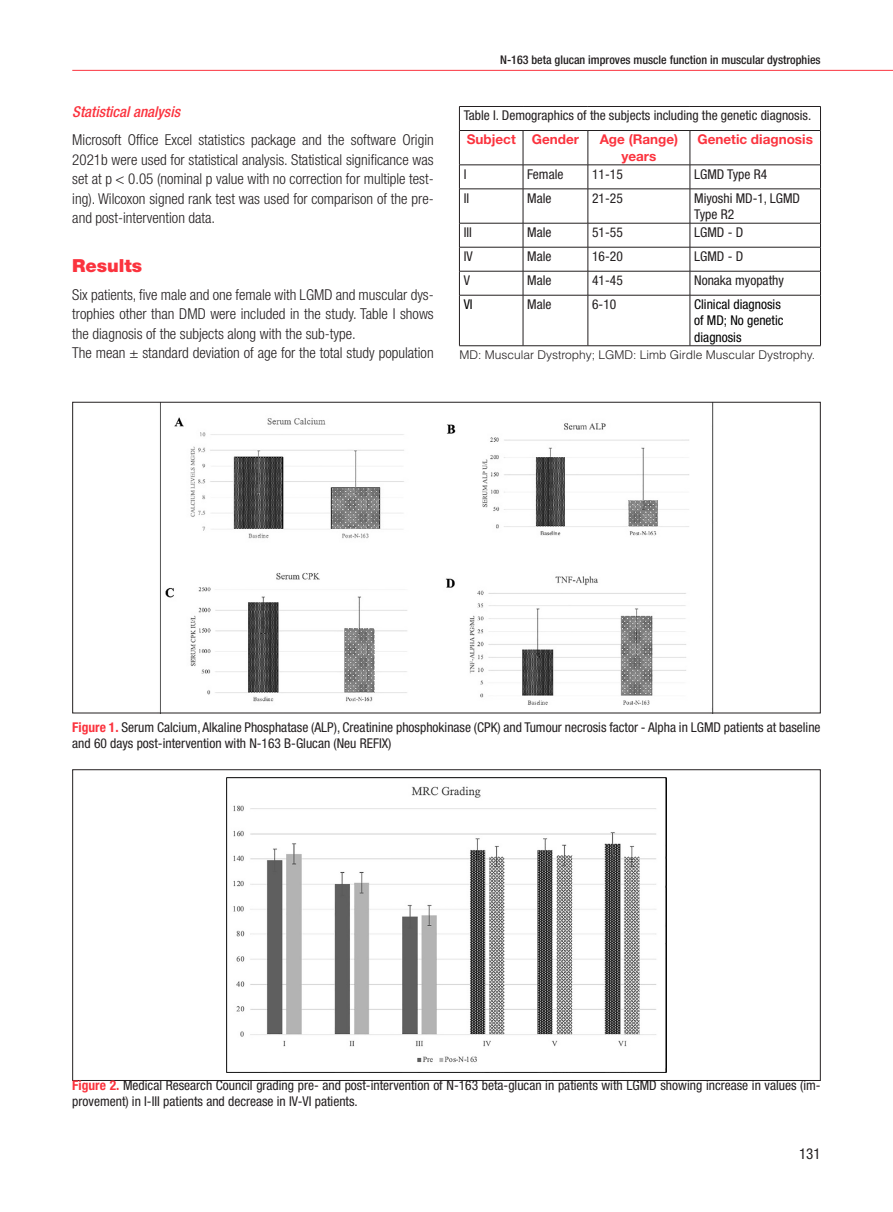
<style>
.page{position:relative;width:893px;height:1212px;background:#fff}
.page>*{position:absolute;margin:0;border:0;box-sizing:border-box;transform-origin:0 0}
.CAPITOLO{font:900 18px "Helvetica Neue LT Std";color:#fb333e}
.TESTO_base{font:300 condensed 15px/19.5px "Helvetica Neue LT Std";color:#231f20;text-align:justify}
.PARAGRAFO{font:italic 500 condensed 15px "Helvetica Neue LT Std";color:#fb333e}
.t1{font:condensed 15px "Helvetica Neue LT Std";color:#231f20}
.FIG_dida{font:condensed 13.5px/16.2px "Helvetica Neue LT Std";color:#231f20}
.TAB_testo{font:condensed 13.5px/16.2px "Helvetica Neue LT Std";color:#231f20}
.TAB_intest_01{font:700 13.5px/16.2px "Helvetica Neue LT Std";color:#fb333e;text-align:center}
.TAB_testo-2{font:condensed 13.5px/16.2px "Helvetica Neue LT Std";color:#000}
.t2{font:500 condensed 12px "Helvetica Neue LT Std";color:#231f20}
.TAB_note{font:300 12px "Helvetica LT Std";color:#231f20}
.s1{font-weight:700;color:#fb333e}
</style>
<div class="page">
<hr style="left:72px;top:70px;width:821px;height:1px;background:#fb333e">
<svg style="left:459px;top:131px;width:361px;height:216px"></svg>
<hr style="left:523px;top:131px;width:1px;height:34px;background:#231f20">
<hr style="left:588px;top:131px;width:1px;height:34px;background:#231f20">
<hr style="left:690px;top:131px;width:1px;height:34px;background:#231f20">
<svg style="left:523px;top:166px;width:1px;height:23px"></svg>
<svg style="left:588px;top:166px;width:1px;height:23px"></svg>
<svg style="left:690px;top:166px;width:1px;height:23px"></svg>
<hr style="left:459px;top:189px;width:64px;height:1px;background:#231f20">
<hr style="left:523px;top:189px;width:65px;height:1px;background:#231f20">
<hr style="left:523px;top:189px;width:1px;height:34px;background:#231f20">
<hr style="left:588px;top:189px;width:102px;height:1px;background:#231f20">
<hr style="left:588px;top:189px;width:1px;height:34px;background:#231f20">
<hr style="left:690px;top:189px;width:131px;height:1px;background:#231f20">
<hr style="left:690px;top:189px;width:1px;height:34px;background:#231f20">
<hr style="left:459px;top:223px;width:64px;height:1px;background:#231f20">
<hr style="left:523px;top:223px;width:65px;height:1px;background:#231f20">
<hr style="left:588px;top:223px;width:102px;height:1px;background:#231f20">
<hr style="left:690px;top:223px;width:131px;height:1px;background:#231f20">
<hr style="left:459px;top:247px;width:64px;height:1px;background:#231f20">
<hr style="left:523px;top:247px;width:65px;height:1px;background:#231f20">
<hr style="left:588px;top:247px;width:102px;height:1px;background:#231f20">
<hr style="left:690px;top:247px;width:131px;height:1px;background:#231f20">
<hr style="left:459px;top:271px;width:64px;height:1px;background:#231f20">
<hr style="left:523px;top:271px;width:65px;height:1px;background:#231f20">
<svg style="left:523px;top:223px;width:1px;height:72px"></svg>
<hr style="left:588px;top:271px;width:102px;height:1px;background:#231f20">
<svg style="left:588px;top:223px;width:1px;height:72px"></svg>
<hr style="left:690px;top:271px;width:131px;height:1px;background:#231f20">
<svg style="left:690px;top:223px;width:1px;height:72px"></svg>
<hr style="left:459px;top:295px;width:64px;height:1px;background:#231f20">
<hr style="left:523px;top:295px;width:65px;height:1px;background:#231f20">
<hr style="left:523px;top:295px;width:1px;height:51px;background:#231f20">
<hr style="left:588px;top:295px;width:102px;height:1px;background:#231f20">
<hr style="left:588px;top:295px;width:1px;height:51px;background:#231f20">
<hr style="left:690px;top:295px;width:131px;height:1px;background:#231f20">
<hr style="left:690px;top:295px;width:1px;height:51px;background:#231f20">
<hr style="left:459px;top:106px;width:64px;height:1px;background:#231f20">
<svg style="left:459px;top:107px;width:1px;height:23px"></svg>
<hr style="left:523px;top:106px;width:65px;height:1px;background:#231f20">
<hr style="left:588px;top:106px;width:102px;height:1px;background:#231f20">
<hr style="left:690px;top:106px;width:131px;height:1px;background:#231f20">
<svg style="left:820px;top:107px;width:1px;height:23px"></svg>
<svg style="left:459px;top:166px;width:1px;height:23px"></svg>
<svg style="left:820px;top:166px;width:1px;height:23px"></svg>
<hr style="left:459px;top:189px;width:1px;height:34px;background:#231f20">
<hr style="left:820px;top:189px;width:1px;height:34px;background:#231f20">
<svg style="left:459px;top:223px;width:1px;height:72px"></svg>
<svg style="left:820px;top:223px;width:1px;height:72px"></svg>
<hr style="left:459px;top:295px;width:1px;height:51px;background:#231f20">
<hr style="left:820px;top:295px;width:1px;height:51px;background:#231f20">
<hr style="left:459px;top:130px;width:64px;height:1px;background:#231f20">
<hr style="left:459px;top:131px;width:1px;height:34px;background:#231f20">
<hr style="left:523px;top:130px;width:65px;height:1px;background:#231f20">
<hr style="left:588px;top:130px;width:102px;height:1px;background:#231f20">
<hr style="left:690px;top:130px;width:131px;height:1px;background:#231f20">
<hr style="left:820px;top:131px;width:1px;height:34px;background:#231f20">
<hr style="left:459px;top:165px;width:64px;height:1px;background:#231f20">
<hr style="left:523px;top:165px;width:65px;height:1px;background:#231f20">
<hr style="left:588px;top:165px;width:102px;height:1px;background:#231f20">
<hr style="left:690px;top:165px;width:131px;height:1px;background:#231f20">
<hr style="left:459px;top:345px;width:64px;height:1px;background:#231f20">
<hr style="left:523px;top:345px;width:65px;height:1px;background:#231f20">
<hr style="left:588px;top:345px;width:102px;height:1px;background:#231f20">
<hr style="left:690px;top:345px;width:131px;height:1px;background:#231f20">
<img style="left:160px;top:404px;width:554px;height:307px">
<img style="left:226px;top:777px;width:441px;height:296px">
<p class="PARAGRAFO" style="left:72px;top:103px;width:109px">Statistical analysis</p>
<p class="TESTO_base" style="left:72px;top:130px;width:363px">Microsoft Office Excel statistics package and the software Origin 2021b were used for statistical analysis. Statistical significance was set at p &lt; 0.05 (nominal p value with no correction for multiple test&shy;ing). Wilcoxon signed rank test was used for comparison of the pre&shy;and post-intervention data.</p>
<p class="CAPITOLO" style="left:72px;top:254px;width:72px">Results</p>
<p class="TESTO_base" style="left:72px;top:284px;width:363px">Six patients, five male and one female with LGMD and muscular dys&shy;trophies other than DMD were included in the study. Table I shows the diagnosis of the subjects along with the sub-type.</p>
<p class="TESTO_base" style="left:72px;top:343px;width:363px">The mean ± standard deviation of age for the total study population</p>
<p class="t2" style="left:500px;top:52px;width:322px">N-163 beta glucan improves muscle function in muscular dystrophies</p>
<p class="TAB_testo" style="left:464px;top:107px;width:349px">Table I. Demographics of the subjects including the genetic diagnosis.</p>
<p class="TAB_intest_01" style="left:467px;top:131px;width:51px">Subject</p>
<p class="TAB_intest_01" style="left:532px;top:131px;width:49px">Gender</p>
<p class="TAB_intest_01" style="left:600px;top:131px;width:80px">Age (Range) years</p>
<p class="TAB_intest_01" style="left:697px;top:131px;width:117px">Genetic diagnosis</p>
<p class="TAB_testo" style="left:464px;top:166px;width:4px">I</p>
<p class="TAB_testo" style="left:527px;top:166px;width:38px">Female</p>
<p class="TAB_testo" style="left:592px;top:166px;width:32px">11-15</p>
<p class="TAB_testo" style="left:694px;top:166px;width:74px">LGMD Type R4</p>
<p class="TAB_testo" style="left:464px;top:190px;width:7px">II</p>
<p class="TAB_testo" style="left:527px;top:190px;width:26px">Male</p>
<p class="TAB_testo" style="left:592px;top:190px;width:32px">21-25</p>
<p class="TAB_testo" style="left:694px;top:190px;width:107px">Miyoshi MD-1, LGMD<br>Type R2</p>
<p class="TAB_testo" style="left:464px;top:224px;width:10px">III</p>
<p class="TAB_testo" style="left:527px;top:224px;width:26px">Male</p>
<p class="TAB_testo" style="left:592px;top:224px;width:32px">51-55</p>
<p class="TAB_testo" style="left:694px;top:224px;width:50px">LGMD - D</p>
<p class="TAB_testo" style="left:464px;top:248px;width:10px">IV</p>
<p class="TAB_testo" style="left:527px;top:248px;width:26px">Male</p>
<p class="TAB_testo" style="left:592px;top:248px;width:32px">16-20</p>
<p class="TAB_testo" style="left:694px;top:248px;width:50px">LGMD - D</p>
<p class="TAB_testo" style="left:464px;top:272px;width:8px">V</p>
<p class="TAB_testo" style="left:527px;top:272px;width:26px">Male</p>
<p class="TAB_testo" style="left:592px;top:272px;width:32px">41-45</p>
<p class="TAB_testo" style="left:694px;top:272px;width:91px">Nonaka myopathy</p>
<p class="TAB_testo-2" style="left:464px;top:296px;width:10px">VI</p>
<p class="TAB_testo" style="left:527px;top:296px;width:26px">Male</p>
<p class="TAB_testo" style="left:592px;top:296px;width:26px">6-10</p>
<p class="TAB_testo-2" style="left:694px;top:296px;width:91px">Clinical diagnosis of MD; No genetic diagnosis</p>
<p class="TAB_note" style="left:459px;top:347px;width:357px">MD: Muscular Dystrophy; LGMD: Limb Girdle Muscular Dystrophy.</p>
<p class="FIG_dida" style="left:72px;top:718px;width:750px"><span class="s1">Figure 1.</span> Serum Calcium, Alkaline Phosphatase (ALP), Creatinine phosphokinase (CPK) and Tumour necrosis factor - Alpha in LGMD patients at baseline and 60 days post-intervention with N-163 B-Glucan (Neu REFIX)</p>
<p class="FIG_dida" style="left:72px;top:1077px;width:750px"><span class="s1">Figure 2.</span> Medical Research Council grading pre- and post-intervention of N-163 beta-glucan in patients with LGMD showing increase in values (im&shy;provement) in I-III patients and decrease in IV-VI patients.</p>
<p class="t1" style="left:799px;top:1145px;width:23px">131</p>
</div>
